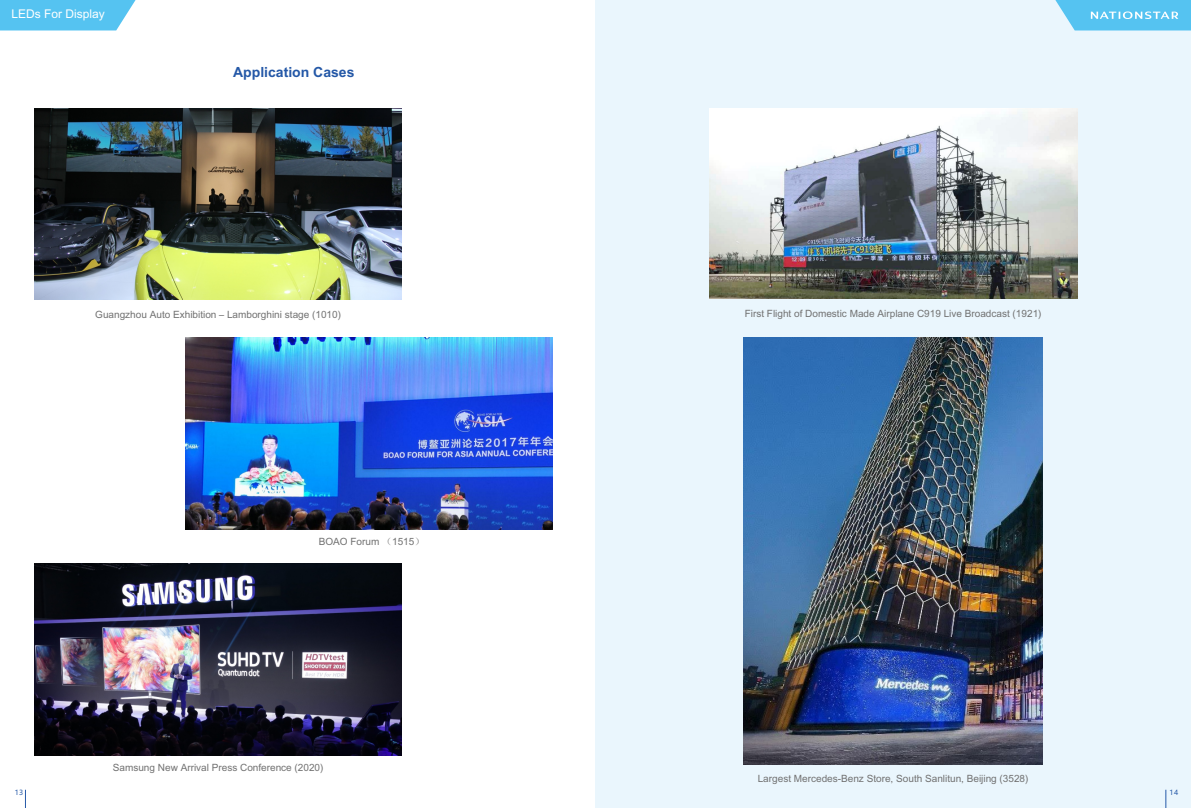
<style>
.page{position:relative;width:1191px;height:808px;background:#fff}
.page>*{position:absolute;margin:0;border:0;box-sizing:border-box;transform-origin:0 0}
.t1{font:700 14px "Arial";color:#2458a7}
.t2{font:12px "Arial";color:#fff}
.t3{font:10px "Arial Unicode MS";color:#717171}
.t4{font:7px "Microsoft Ya Hei";color:#2458a7}
.s1{font-family:"Sim Sun"}
</style>
<div class="page">
<div style="left:595px;top:0;width:596px;height:808px;background:#eaf6fd"></div>
<svg style="left:1165px;top:790px;width:1px;height:18px"></svg>
<svg style="left:25px;top:790px;width:1px;height:18px"></svg>
<img style="left:185px;top:338px;width:368px;height:191px">
<img style="left:34px;top:108px;width:368px;height:191px">
<img style="left:709px;top:108px;width:368px;height:191px">
<img style="left:34px;top:563px;width:368px;height:192px">
<img style="left:744px;top:338px;width:298px;height:426px">
<svg style="left:0;top:0;width:136px;height:30px;background:#61c7f2"></svg>
<svg style="left:1055px;top:0;width:136px;height:30px;background:#69caf2"></svg>
<p class="t2" style="left:11px;top:10px;width:95px">LEDs For Display</p>
<h1 class="t1" style="left:233px;top:67px;width:123px">Application Cases</h1>
<p class="t3" style="left:95px;top:311px;width:247px">Guangzhou Auto Exhibition – Lamborghini stage (1010)</p>
<p class="t3" style="left:319px;top:537px;width:107px">BOAO Forum <span class="s1">（</span>1515<span class="s1">）</span></p>
<p class="t3" style="left:113px;top:764px;width:212px">Samsung New Arrival Press Conference (2020)</p>
<p class="t3" style="left:744px;top:310px;width:298px">First Flight of Domestic Made Airplane C919 Live Broadcast (1921)</p>
<p class="t3" style="left:757px;top:775px;width:272px">Largest Mercedes-Benz Store, South Sanlitun, Beijing (3528)</p>
<p class="t4" style="left:15px;top:789px;width:10px">13</p>
<p class="t4" style="left:1169px;top:789px;width:10px">14</p>
</div>
